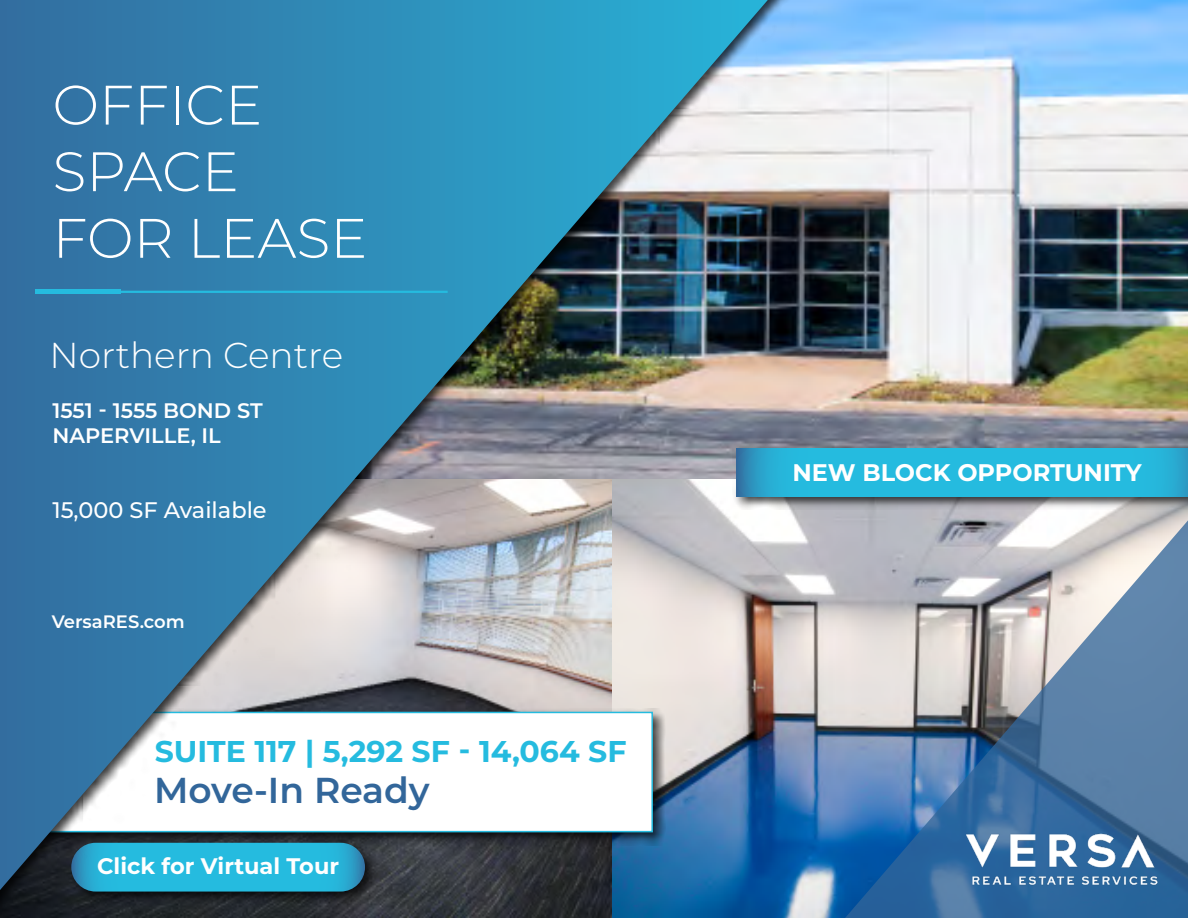
<style>
.page{position:relative;width:1188px;height:918px;background:#fff}
.page>*{position:absolute;margin:0;border:0;box-sizing:border-box;transform-origin:0 0}
.t1{font:300 55.5px/66.6px "Montserrat";color:#fff}
.t2{font:300 36px "Montserrat";color:#fff}
.t3{font:600 36px "Montserrat";color:#32669a}
.t4{font:700 30px "Montserrat";color:#25bbdf}
.t5{font:700 24px "Montserrat";color:#fff}
.t6{font:700 22.5px "Montserrat";color:#fff}
.t7{font:500 22.5px "Montserrat";color:#fff}
.t8{font:600 21px/25.2px "Montserrat";color:#fff}
.t9{font:600 18px "Montserrat";color:#fff}
</style>
<div class="page">
<img style="left:837px;top:0;width:351px;height:444px">
<div style="left:0;top:0;width:837px;height:918px;background:#000;opacity:.75"></div>
<img style="left:0;top:0;width:768px;height:890px">
<svg style="left:788px;top:510px;width:400px;height:408px;background:#829ab4"></svg>
<img style="left:966px;top:832px;width:194px;height:55px">
<div style="left:733px;top:444px;width:455px;height:66px;background:#000;opacity:.75"></div>
<svg style="left:737px;top:448px;width:451px;height:49px;background:#26b6db"></svg>
<div style="left:35px;top:289px;width:86px;height:5px;background:#25bbdf"></div>
<hr style="left:103px;top:291px;width:345px;height:2px;background:#25bbdf">
<h1 class="t1" style="left:52px;top:70px;width:316px">OFFICE<br>SPACE<br>FOR LEASE</h1>
<h2 class="t2" style="left:49px;top:331px;width:295px">Northern Centre</h2>
<p class="t8" style="left:52px;top:397px;width:212px">1551 - 1555 BOND ST<br>NAPERVILLE, IL</p>
<p class="t7" style="left:52px;top:494px;width:216px">15,000 SF Available</p>
<p class="t9" style="left:52px;top:609px;width:135px">VersaRES.com</p>
<h3 class="t4" style="left:155px;top:730px;width:473px">SUITE 117 | 5,292 SF - 14,064 SF</h3>
<h2 class="t3" style="left:154px;top:765px;width:277px">Move-In Ready</h2>
<p class="t6" style="left:97px;top:850px;width:244px">Click for Virtual Tour</p>
<p class="t5" style="left:792px;top:455px;width:351px">NEW BLOCK OPPORTUNITY</p>
</div>
